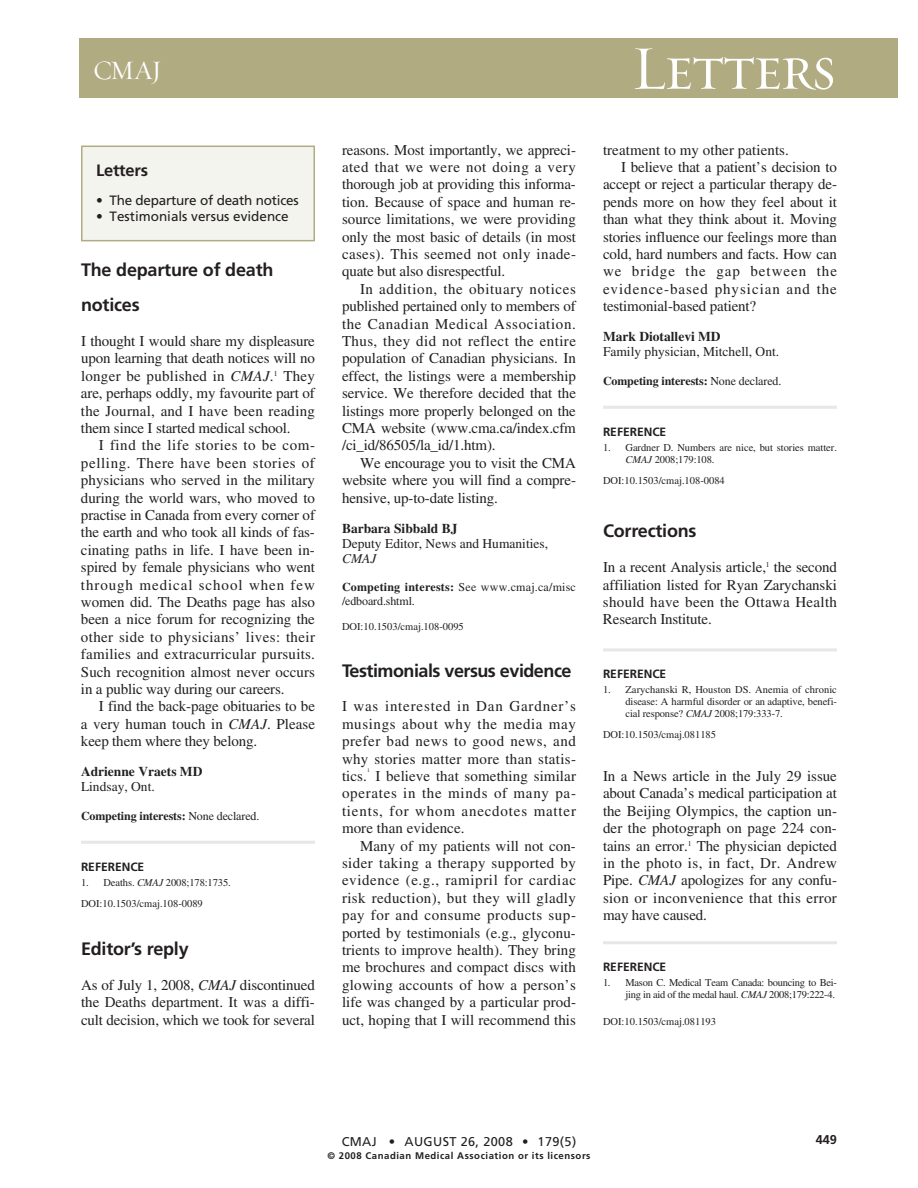
<style>
.page{position:relative;width:918px;height:1188px;background:#fff}
.page>*{position:absolute;margin:0;border:0;box-sizing:border-box;transform-origin:0 0}
.t1{font:63px "Requiem Display HTF Small Caps";letter-spacing:-.035em;color:#fff}
.t2{font:27px "Requiem Display HTF Roman";color:#fff}
.t3{font:700 18px/34.8px "Frutiger";letter-spacing:-.01em;color:#231f20}
.t4{font:700 18px "Frutiger";letter-spacing:-.03em;color:#231f20}
.t5{font:700 16.5px "Frutiger";letter-spacing:-.01em;color:#231f20}
.t6{font:15px/17.4px "Times";letter-spacing:-.01em;color:#231f20;text-align:justify}
.t7{font:15px "Times";letter-spacing:.065em;color:#231f20}
.t8{font:13.5px "Times";color:#231f20}
.t9{font:13.5px "Frutiger";color:#231f20}
.t10{font:700 13.5px "Times";color:#231f20}
.t11{font:italic 13.5px "Times";color:#231f20}
.t12{font:12.75px "Frutiger";letter-spacing:.03em;color:#231f20}
.t13{font:700 12.75px "Frutiger";color:#231f20}
.t14{font:700 12px "Times";letter-spacing:-.01em;color:#231f20}
.t15{font:12px/13.5px "Times";letter-spacing:-.01em;color:#231f20}
.t16{font:700 12px "Frutiger";color:#231f20}
.t17{font:10.5px/12px "Times";letter-spacing:-.01em;color:#231f20}
.t18{font:700 9.6px "Frutiger";letter-spacing:.055em;color:#231f20}
.t19{font:5.4px "Times";color:#231f20}
.s1{font-style:italic}
.s2{font-weight:400}
.s3{font-weight:700}
</style>
<div class="page">
<hr style="left:81px;top:841px;width:234px;height:3px;background:#e6e7e9">
<hr style="left:603px;top:406px;width:234px;height:3px;background:#e6e7e9">
<hr style="left:603px;top:648px;width:234px;height:3px;background:#e6e7e9">
<hr style="left:603px;top:941px;width:234px;height:3px;background:#e6e7e9">
<div style="left:82px;top:146px;width:232px;height:95px;background:#f4f4ee"></div>
<div style="left:81px;top:146px;width:234px;height:95px;border:2px solid #b1ab81"></div>
<div style="left:80px;top:38px;width:818px;height:60px;background:#b1ab81"></div>
<h2 class="t2" style="left:93px;top:59px;width:70px">CMAJ</h2>
<p class="t5" style="left:96px;top:163px;width:54px">Letters</p>
<p class="t9" style="left:96px;top:195px;width:204px">• The departure of death notices</p>
<p class="t9" style="left:96px;top:211px;width:194px">• Testimonials versus evidence</p>
<p class="t3" style="left:81px;top:254px;width:194px">The departure of death notices</p>
<p class="t6" style="left:81px;top:334px;width:236px">I thought I would share my displeasure upon learning that death notices will no longer be published in <span class="s1">CMAJ</span>.<sup>1</sup> They are, perhaps oddly, my favourite part of the Journal, and I have been reading them since I started medical school.</p>
<p class="t6" style="left:81px;top:438px;width:236px;text-indent:18px">I find the life stories to be com&shy;pelling. There have been stories of physicians who served in the military during the world wars, who moved to practise in Canada from every corner of the earth and who took all kinds of fas&shy;cinating paths in life. I have been in&shy;spired by female physicians who went through medical school when few women did. The Deaths page has also been a nice forum for recognizing the other side to physicians’ lives: their families and extracurricular pursuits.<br>Such recognition almost never occurs in a public way during our careers.</p>
<p class="t6" style="left:81px;top:699px;width:235px;text-indent:18px">I find the back-page obituaries to be a very human touch in <span class="s1">CMAJ</span>. Please keep them where they belong.</p>
<p class="t10" style="left:81px;top:767px;width:123px">Adrienne Vraets MD</p>
<p class="t8" style="left:81px;top:782px;width:75px">Lindsay, Ont.</p>
<p class="t14" style="left:81px;top:811px;width:180px">Competing interests: <span class="s2">None declared.</span></p>
<p class="t16" style="left:81px;top:862px;width:65px">REFERENCE</p>
<p class="t17" style="left:81px;top:873px;width:151px;line-height:21px">1. Deaths. <span class="s1">CMAJ</span> 2008;178:1735.<br>DOI:10.1503/cmaj.108-0089</p>
<p class="t3" style="left:81px;top:933px;width:109px">Editor’s reply</p>
<p class="t6" style="left:81px;top:978px;width:235px">As of July 1, 2008, <span class="s1">CMAJ</span> discontinued the Deaths department. It was a diffi&shy;cult decision, which we took for several</p>
<p class="t6" style="left:342px;top:142px;width:236px">reasons. Most importantly, we appreci&shy;ated that we were not doing a very thorough job at providing this informa&shy;tion. Because of space and human re&shy;source limitations, we were providing only the most basic of details (in most cases). This seemed not only inade&shy;quate but also disrespectful.</p>
<p class="t6" style="left:342px;top:282px;width:236px;text-indent:18px">In addition, the obituary notices published pertained only to members of the Canadian Medical Association.<br>Thus, they did not reflect the entire population of Canadian physicians. In effect, the listings were a membership service. We therefore decided that the listings more properly belonged on the CMA website (www.cma.ca/index.cfm /ci_id/86505/la_id/1.htm).</p>
<p class="t6" style="left:342px;top:456px;width:235px;text-indent:18px">We encourage you to visit the CMA website where you will find a compre&shy;hensive, up-to-date listing.</p>
<p class="t10" style="left:342px;top:523px;width:117px">Barbara Sibbald BJ</p>
<p class="t8" style="left:342px;top:538px;width:208px">Deputy Editor, News and Humanities,</p>
<p class="t11" style="left:342px;top:553px;width:36px">CMAJ</p>
<p class="t15" style="left:342px;top:582px;width:235px"><span class="s3">Competing interests:</span> See www.cmaj.ca/misc /edboard.shtml.</p>
<p class="t17" style="left:342px;top:622px;width:123px">DOI:10.1503/cmaj.108-0095</p>
<p class="t4" style="left:342px;top:663px;width:231px">Testimonials versus evidence</p>
<p class="t6" style="left:342px;top:699px;width:236px">I was interested in Dan Gardner’s musings about why the media may prefer bad news to good news, and why stories matter more than statis&shy;tics.</p>
<p class="t19" style="left:367px;top:768px;width:4px">1</p>
<p class="t6" style="left:342px;top:769px;width:236px;text-indent:34px">I believe that something similar operates in the minds of many pa&shy;tients, for whom anecdotes matter more than evidence.</p>
<p class="t6" style="left:342px;top:838px;width:236px;text-indent:18px">Many of my patients will not con&shy;sider taking a therapy supported by evidence (e.g., ramipril for cardiac risk reduction), but they will gladly pay for and consume products sup&shy;ported by testimonials (e.g., glyconu&shy;trients to improve health). They bring me brochures and compact discs with glowing accounts of how a person’s life was changed by a particular prod&shy;uct, hoping that I will recommend this</p>
<h1 class="t1" style="left:631px;top:30px;width:207px">Letters</h1>
<p class="t6" style="left:603px;top:142px;width:187px">treatment to my other patients.</p>
<p class="t6" style="left:621px;top:160px;width:218px">I believe that a patient’s decision to</p>
<p class="t6" style="left:603px;top:177px;width:236px">accept or reject a particular therapy de-</p>
<p class="t6" style="left:603px;top:195px;width:235px">pends more on how they feel about it</p>
<p class="t6" style="left:603px;top:212px;width:236px">than what they think about it. Moving</p>
<p class="t6" style="left:603px;top:229px;width:236px">stories influence our feelings more than</p>
<p class="t6" style="left:603px;top:247px;width:235px">cold, hard numbers and facts. How can</p>
<p class="t7" style="left:603px;top:266px;width:235px">we bridge the gap between the</p>
<p class="t7" style="left:603px;top:283px;width:235px">evidence-based physician and the</p>
<p class="t6" style="left:603px;top:299px;width:155px">testimonial-based patient?</p>
<p class="t10" style="left:603px;top:332px;width:119px">Mark Diotallevi MD</p>
<p class="t8" style="left:603px;top:347px;width:178px">Family physician, Mitchell, Ont.</p>
<p class="t14" style="left:603px;top:376px;width:180px">Competing interests: <span class="s2">None declared.</span></p>
<p class="t16" style="left:603px;top:427px;width:65px">REFERENCE</p>
<p class="t17" style="left:626px;top:442px;width:213px;text-indent:-23px">1. Gardner D. Numbers are nice, but stories matter.<br><span class="s1">CMAJ</span> 2008;179:108.</p>
<p class="t17" style="left:603px;top:475px;width:123px">DOI:10.1503/cmaj.108-0084</p>
<p class="t3" style="left:603px;top:515px;width:95px">Corrections</p>
<p class="t6" style="left:603px;top:560px;width:236px">In a recent Analysis article,<sup>1</sup> the second affiliation listed for Ryan Zarychanski should have been the Ottawa Health Research Institute.</p>
<p class="t16" style="left:603px;top:669px;width:65px">REFERENCE</p>
<p class="t17" style="left:626px;top:685px;width:213px;text-align:justify;text-indent:-23px">1. Zarychanski R, Houston DS. Anemia of chronic disease: A harmful disorder or an adaptive, benefi&shy;cial response? <span class="s1">CMAJ</span> 2008;179:333-7.</p>
<p class="t17" style="left:603px;top:730px;width:115px">DOI:10.1503/cmaj.081185</p>
<p class="t6" style="left:603px;top:769px;width:236px">In a News article in the July 29 issue about Canada’s medical participation at the Beijing Olympics, the caption un&shy;der the photograph on page 224 con&shy;tains an error.<sup>1</sup> The physician depicted in the photo is, in fact, Dr. Andrew Pipe. <span class="s1">CMAJ</span> apologizes for any confu&shy;sion or inconvenience that this error may have caused.</p>
<p class="t16" style="left:603px;top:962px;width:65px">REFERENCE</p>
<p class="t17" style="left:603px;top:978px;width:235px;text-align:right">1. Mason C. Medical Team Canada: bouncing to Bei&shy;jing in aid of the medal haul. <span class="s1">CMAJ</span> 2008;179:222-4.</p>
<p class="t17" style="left:603px;top:1016px;width:115px">DOI:10.1503/cmaj.081193</p>
<p class="t12" style="left:342px;top:1136px;width:236px">CMAJ • AUGUST 26, 2008 • 179(5)</p>
<p class="t18" style="left:327px;top:1152px;width:265px">© 2008 Canadian Medical Association or its licensors</p>
<p class="t13" style="left:816px;top:1135px;width:23px">449</p>
</div>
